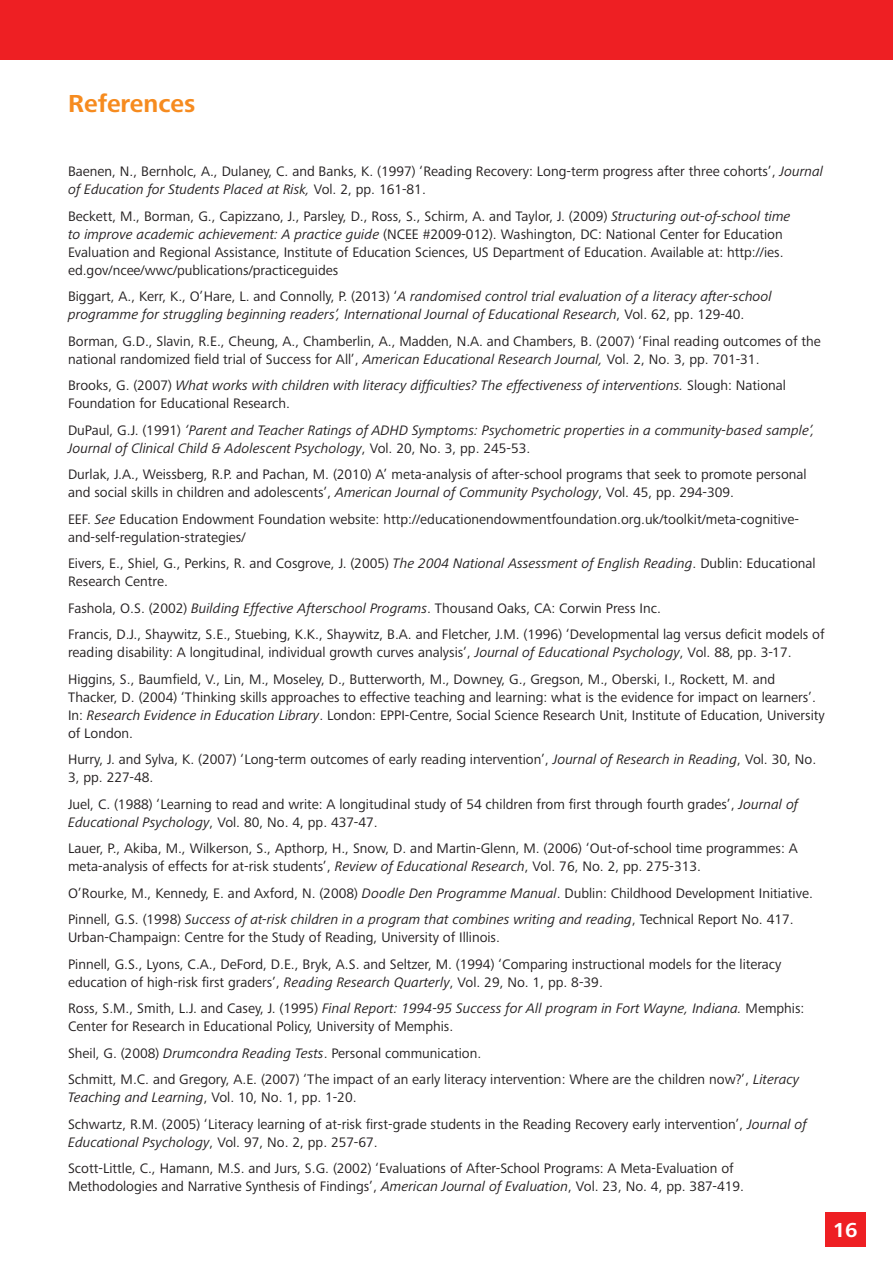
<style>
.page{position:relative;width:893px;height:1263px;background:#fff}
.page>*{position:absolute;margin:0;border:0;box-sizing:border-box;transform-origin:0 0}
.t1{font:700 25.5px "Frutiger Next Pro";color:#f68b1f}
.t2{font:700 21px "Frutiger Next Pro";color:#fff}
.t3{font:14.25px/18px "Frutiger Next Pro";color:#231f20}
.t4{font:italic 14.25px/18px "Frutiger Next Pro";color:#231f20}
.s1{font-style:italic}
.s2{font-style:normal}
</style>
<div class="page">
<div style="left:825px;top:1212px;width:41px;height:35px;background:#ee1f23"></div>
<div style="left:0;top:0;width:893px;height:60px;background:#ee1f23"></div>
<h1 class="t1" style="left:68px;top:89px;width:129px">References</h1>
<p class="t3" style="left:68px;top:162px;width:757px">Baenen, N., Bernholc, A., Dulaney, C. and Banks, K. (1997) ‘Reading Recovery: Long-term progress after three cohorts’, <span class="s1">Journal of Education for Students Placed at Risk,</span> Vol. 2, pp. 161-81.</p>
<p class="t3" style="left:68px;top:207px;width:724px">Beckett, M., Borman, G., Capizzano, J., Parsley, D., Ross, S., Schirm, A. and Taylor, J. (2009) <span class="s1">Structuring out-of-school time to improve academic achievement: A practice guide</span> (NCEE #2009-012). Washington, DC: National Center for Education Evaluation and Regional Assistance, Institute of Education Sciences, US Department of Education. Available at: http://ies. ed.gov/ncee/wwc/publications/practiceguides</p>
<p class="t4" style="left:68px;top:287px;width:705px"><span class="s2">Biggart, A., Kerr, K., O’Hare, L. and Connolly, P. (2013) ‘</span>A randomised control trial evaluation of a literacy after-school programme for struggling beginning readers’, International Journal of Educational Research<span class="s2">, Vol. 62, pp. 129-40.</span></p>
<p class="t3" style="left:68px;top:332px;width:754px">Borman, G.D., Slavin, R.E., Cheung, A., Chamberlin, A., Madden, N.A. and Chambers, B. (2007) ‘Final reading outcomes of the national randomized field trial of Success for All’, <span class="s1">American Educational Research Journal,</span> Vol. 2, No. 3, pp. 701-31.</p>
<p class="t4" style="left:68px;top:376px;width:719px"><span class="s2">Brooks, G. (2007)</span> What works with children with literacy difficulties? The effectiveness of interventions. <span class="s2">Slough: National<br>Foundation for Educational Research.</span></p>
<p class="t4" style="left:68px;top:421px;width:748px"><span class="s2">DuPaul, G.J. (1991)</span> ‘Parent and Teacher Ratings of ADHD Symptoms: Psychometric properties in a community-based sample’,<br>Journal of Clinical Child &amp; Adolescent Psychology<span class="s2">, Vol. 20, No. 3, pp. 245-53.</span></p>
<p class="t3" style="left:68px;top:465px;width:740px">Durlak, J.A., Weissberg, R.P. and Pachan, M. (2010) A’ meta-analysis of after-school programs that seek to promote personal and social skills in children and adolescents’, <span class="s1">American Journal of Community Psychology</span>, Vol. 45, pp. 294-309.</p>
<p class="t3" style="left:68px;top:510px;width:732px">EEF. <span class="s1">See</span> Education Endowment Foundation website: http://educationendowmentfoundation.org.uk/toolkit/meta-cognitive&shy;and-self-regulation-strategies/</p>
<p class="t3" style="left:68px;top:554px;width:749px">Eivers, E., Shiel, G., Perkins, R. and Cosgrove, J. (2005) <span class="s1">The 2004 National Assessment of English Reading</span>. Dublin: Educational<br>Research Centre.</p>
<p class="t3" style="left:68px;top:595px;width:758px;line-height:26.5px">Fashola, O.S. (2002) <span class="s1">Building Effective Afterschool Programs</span>. Thousand Oaks, CA: Corwin Press Inc.<br>Francis, D.J., Shaywitz, S.E., Stuebing, K.K., Shaywitz, B.A. and Fletcher, J.M. (1996) ‘Developmental lag versus deficit models of</p>
<p class="t3" style="left:68px;top:639px;width:725px;line-height:26.5px">reading disability: A longitudinal, individual growth curves analysis’, <span class="s1">Journal of Educational Psychology</span>, Vol. 88, pp. 3-17.<br>Higgins, S., Baumfield, V., Lin, M., Moseley, D., Butterworth, M., Downey, G., Gregson, M., Oberski, I., Rockett, M. and</p>
<p class="t3" style="left:68px;top:688px;width:758px">Thacker, D. (2004) ‘Thinking skills approaches to effective teaching and learning: what is the evidence for impact on learners’.<br>In: <span class="s1">Research Evidence in Education Library</span>. London: EPPI-Centre, Social Science Research Unit, Institute of Education, University of London.</p>
<p class="t3" style="left:68px;top:750px;width:750px">Hurry, J. and Sylva, K. (2007) ‘Long-term outcomes of early reading intervention’, <span class="s1">Journal of Research in Reading</span>, Vol. 30, No.<br>3, pp. 227-48.</p>
<p class="t3" style="left:68px;top:795px;width:732px">Juel, C. (1988) ‘Learning to read and write: A longitudinal study of 54 children from first through fourth grades’, <span class="s1">Journal of<br>Educational Psychology</span>, Vol. 80, No. 4, pp. 437-47.</p>
<p class="t3" style="left:68px;top:839px;width:731px">Lauer, P., Akiba, M., Wilkerson, S., Apthorp, H., Snow, D. and Martin-Glenn, M. (2006) ‘Out-of-school time programmes: A meta-analysis of effects for at-risk students’, <span class="s1">Review of Educational Research</span>, Vol. 76, No. 2, pp. 275-313.</p>
<p class="t3" style="left:68px;top:880px;width:746px;line-height:26.5px">O’Rourke, M., Kennedy, E. and Axford, N. (2008) <span class="s1">Doodle Den Programme Manual</span>. Dublin: Childhood Development Initiative.<br>Pinnell, G.S. (1998) <span class="s1">Success of at-risk children in a program that combines writing and reading</span>, Technical Report No. 417.</p>
<p class="t3" style="left:68px;top:924px;width:715px;line-height:26.5px">Urban-Champaign: Centre for the Study of Reading, University of Illinois.<br>Pinnell, G.S., Lyons, C.A., DeFord, D.E., Bryk, A.S. and Seltzer, M. (1994) ‘Comparing instructional models for the literacy</p>
<p class="t3" style="left:68px;top:969px;width:738px;line-height:26.5px">education of high-risk first graders’, <span class="s1">Reading Research Quarterly</span>, Vol. 29, No. 1, pp. 8-39.<br>Ross, S.M., Smith, L.J. and Casey, J. (1995) <span class="s1">Final Report: 1994-95 Success for All program in Fort Wayne, Indiana.</span> Memphis:</p>
<p class="t3" style="left:68px;top:1013px;width:733px;line-height:26.5px">Center for Research in Educational Policy, University of Memphis.<br>Sheil, G. (2008) <span class="s1">Drumcondra Reading Tests</span>. Personal communication.<br>Schmitt, M.C. and Gregory, A.E. (2007) ‘The impact of an early literacy intervention: Where are the children now?’, <span class="s1">Literacy</span></p>
<p class="t3" style="left:68px;top:1084px;width:740px;line-height:26.5px"><span class="s1">Teaching and Learning</span>, Vol. 10, No. 1, pp. 1-20.<br>Schwartz, R.M. (2005) ‘Literacy learning of at-risk first-grade students in the Reading Recovery early intervention’, <span class="s1">Journal of</span></p>
<p class="t3" style="left:68px;top:1129px;width:667px;line-height:26.5px"><span class="s1">Educational Psychology</span>, Vol. 97, No. 2, pp. 257-67.<br>Scott-Little, C., Hamann, M.S. and Jurs, S.G. (2002) ‘Evaluations of After-School Programs: A Meta-Evaluation of</p>
<p class="t3" style="left:68px;top:1177px;width:677px">Methodologies and Narrative Synthesis of Findings’, <span class="s1">American Journal of Evaluation</span>, Vol. 23, No. 4, pp. 387-419.</p>
<h2 class="t2" style="left:833px;top:1217px;width:26px">16</h2>
</div>
